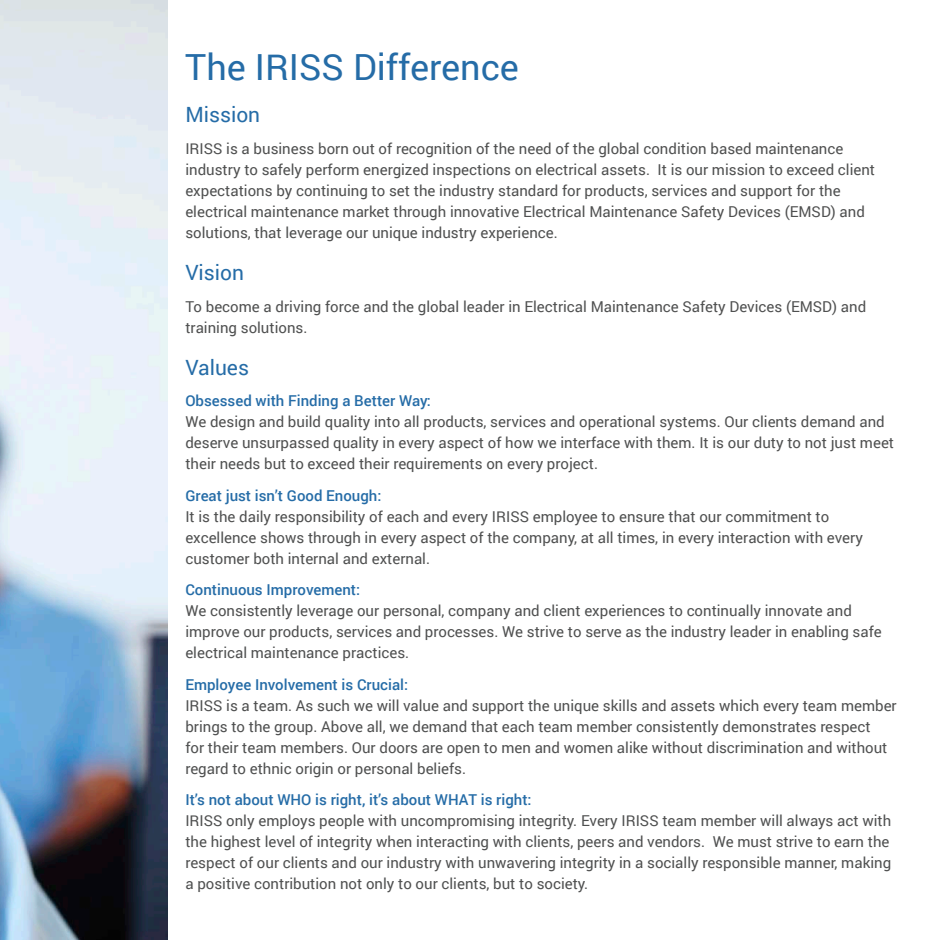
<style>
.page{position:relative;width:940px;height:940px;background:#fff}
.page>*{position:absolute;margin:0;border:0;box-sizing:border-box;transform-origin:0 0}
.Heading_1{font:36px "Roboto";color:#256ca7}
.Heading_1-2{font:21px "Roboto";color:#256ca7}
.BodyText_Special{font:15px/21px "Roboto";color:#4f5050}
.s1{font-weight:500;color:#256ca7}
</style>
<div class="page">
<img style="left:0;top:0;width:167px;height:940px">
<p class="Heading_1" style="left:185px;top:42px;width:335px">The IRISS Difference</p>
<p class="Heading_1-2" style="left:185px;top:100px;width:76px">Mission</p>
<p class="BodyText_Special" style="left:185px;top:138px;width:691px">IRISS is a business born out of recognition of the need of the global condition based maintenance industry to safely perform energized inspections on electrical assets. It is our mission to exceed client expectations by continuing to set the industry standard for products, services and support for the electrical maintenance market through innovative Electrical Maintenance Safety Devices (EMSD) and solutions, that leverage our unique industry experience.</p>
<p class="Heading_1-2" style="left:185px;top:258px;width:60px">Vision</p>
<p class="BodyText_Special" style="left:185px;top:295px;width:682px">To become a driving force and the global leader in Electrical Maintenance Safety Devices (EMSD) and training solutions.</p>
<p class="Heading_1-2" style="left:185px;top:352px;width:65px">Values</p>
<p class="BodyText_Special" style="left:185px;top:390px;width:710px"><span class="s1">Obsessed with Finding a Better Way:<br></span>We design and build quality into all products, services and operational systems. Our clients demand and deserve unsurpassed quality in every aspect of how we interface with them. It is our duty to not just meet their needs but to exceed their requirements on every project.</p>
<p class="BodyText_Special" style="left:185px;top:484px;width:679px"><span class="s1">Great just isn’t Good Enough:<br></span>It is the daily responsibility of each and every IRISS employee to ensure that our commitment to excellence shows through in every aspect of the company, at all times, in every interaction with every customer both internal and external.</p>
<p class="BodyText_Special" style="left:185px;top:579px;width:698px"><span class="s1">Continuous Improvement:<br></span>We consistently leverage our personal, company and client experiences to continually innovate and improve our products, services and processes. We strive to serve as the industry leader in enabling safe electrical maintenance practices.</p>
<p class="BodyText_Special" style="left:185px;top:673px;width:713px"><span class="s1">Employee Involvement is Crucial:<br></span>IRISS is a team. As such we will value and support the unique skills and assets which every team member brings to the group. Above all, we demand that each team member consistently demonstrates respect<br>for their team members. Our doors are open to men and women alike without discrimination and without regard to ethnic origin or personal beliefs.</p>
<p class="BodyText_Special" style="left:185px;top:789px;width:707px"><span class="s1">It’s not about WHO is right, it’s about WHAT is right:<br></span>IRISS only employs people with uncompromising integrity. Every IRISS team member will always act with the highest level of integrity when interacting with clients, peers and vendors. We must strive to earn the respect of our clients and our industry with unwavering integrity in a socially responsible manner, making a positive contribution not only to our clients, but to society.</p>
</div>
